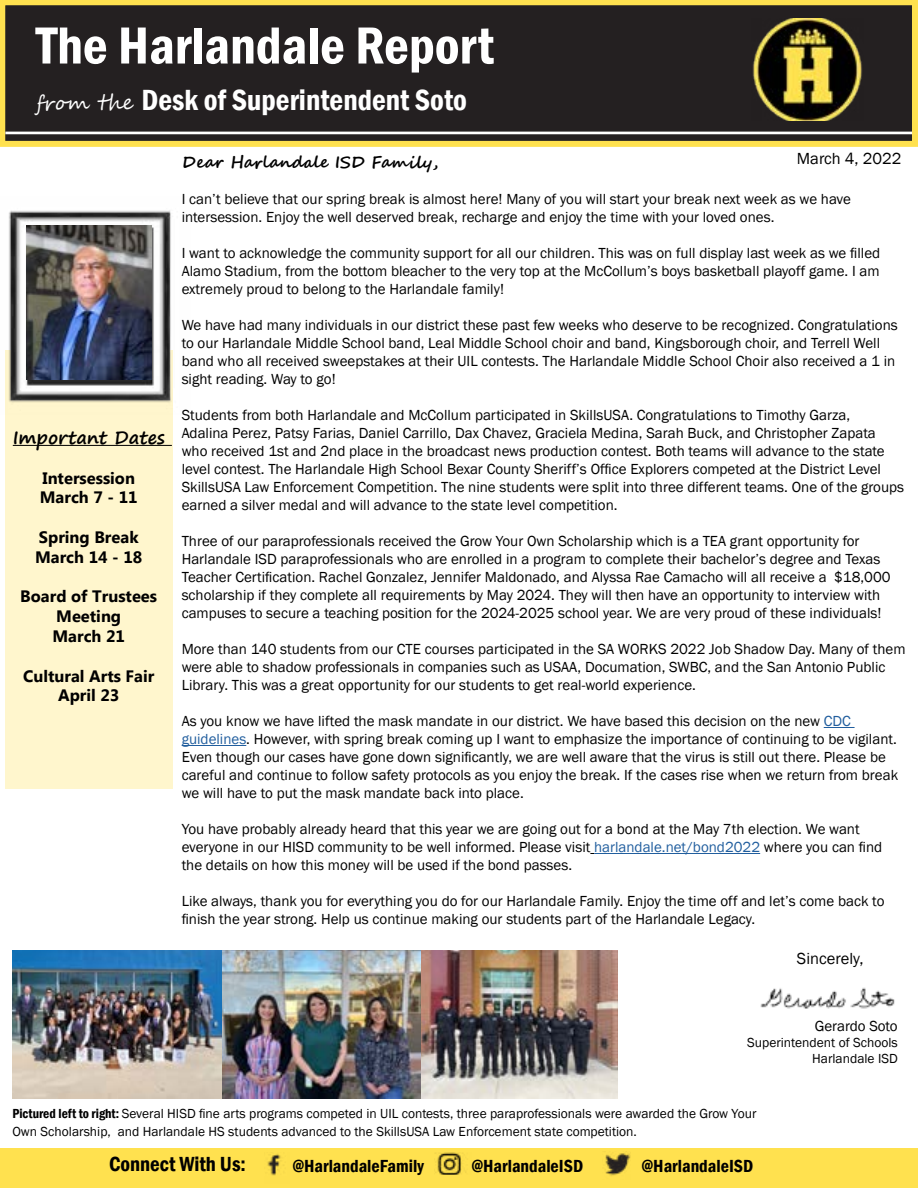
<style>
.page{position:relative;width:918px;height:1188px;background:#fff}
.page>*{position:absolute;margin:0;border:0;box-sizing:border-box;transform-origin:0 0}
.t1{font:600 condensed 54px "Franklin Gothic";color:#fff}
.t2{font:600 condensed 30px "Franklin Gothic";color:#fff}
.t3{font:600 condensed 21px "Franklin Gothic";color:#000}
.t4{font:600 condensed 18px "Franklin Gothic";color:#000}
.t5{font:700 18px "Segoe Print";color:#000}
.t6{font:700 16.5px/19.8px "Microsoft New Tai Lue";color:#000}
.t7{font:700 16.5px "Segoe Script";color:#000}
.t8{font:16.5px "Franklin Gothic";color:#000}
.t9{font:15px/18px "Franklin Gothic";color:#000}
.t10{font:13.5px/18px "Franklin Gothic";color:#000}
.s1{font-family:"Segoe Script";font-weight:400;font-stretch:normal;font-size:21px}
.s2{color:#215e9e}
.s3{font-weight:600;font-stretch:condensed}
</style>
<div class="page">
<hr style="left:824px;top:727px;width:31px;height:1px;background:#215e9e">
<hr style="left:182px;top:745px;width:64px;height:1px;background:#215e9e">
<hr style="left:594px;top:853px;width:166px;height:1px;background:#215e9e">
<div style="left:5px;top:350px;width:168px;height:438px;background:#fff6cd"></div>
<img style="left:9px;top:210px;width:162px;height:193px">
<div style="left:2px;top:2px;width:913px;height:142px;background:#242021"></div>
<div style="left:0;top:0;width:918px;height:147px;border:6px solid #ffe14f"></div>
<div style="left:5px;top:132px;width:907px;height:2px;border:2px solid #fff"></div>
<img style="left:752px;top:18px;width:110px;height:102px">
<div style="left:0;top:1148px;width:918px;height:40px;background:#ffe14f"></div>
<img style="left:605px;top:1151px;width:26px;height:25px">
<img style="left:267px;top:1154px;width:17px;height:22px">
<img style="left:435px;top:1153px;width:31px;height:21px">
<hr style="left:13px;top:445px;width:159px;height:1px;background:#000">
<img style="left:26px;top:225px;width:125px;height:155px">
<img style="left:761px;top:987px;width:134px;height:22px">
<img style="left:12px;top:950px;width:606px;height:148px">
<h1 class="t1" style="left:36px;top:9px;width:459px">The Harlandale Report</h1>
<h2 class="t2" style="left:36px;top:80px;width:433px"><span class="s1">from the</span> Desk of Superintendent Soto</h2>
<p class="t5" style="left:13px;top:421px;width:153px">Important Dates</p>
<p class="t6" style="left:40px;top:469px;width:99px">Intersession<br>March 7 - 11</p>
<p class="t6" style="left:35px;top:529px;width:109px">Spring Break<br>March 14 - 18</p>
<p class="t6" style="left:20px;top:588px;width:138px;text-align:center">Board of Trustees<br>Meeting<br>March 21</p>
<p class="t6" style="left:23px;top:667px;width:133px;text-align:center">Cultural Arts Fair<br>April 23</p>
<p class="t8" style="left:797px;top:148px;width:106px">March 4, 2022</p>
<p class="t7" style="left:182px;top:149px;width:258px">Dear Harlandale ISD Family,</p>
<p class="t9" style="left:182px;top:191px;width:671px">I can’t believe that our spring break is almost here! Many of you will start your break next week as we have intersession. Enjoy the well deserved break, recharge and enjoy the time with your loved ones.</p>
<p class="t9" style="left:182px;top:245px;width:700px;text-align:justify">I want to acknowledge the community support for all our children. This was on full display last week as we filled Alamo Stadium, from the bottom bleacher to the very top at the McCollum’s boys basketball playoff game. I am extremely proud to belong to the Harlandale family!</p>
<p class="t9" style="left:182px;top:317px;width:718px">We have had many individuals in our district these past few weeks who deserve to be recognized. Congratulations to our Harlandale Middle School band, Leal Middle School choir and band, Kingsborough choir, and Terrell Well band who all received sweepstakes at their UIL contests. The Harlandale Middle School Choir also received a 1 in sight reading. Way to go!</p>
<p class="t9" style="left:182px;top:407px;width:724px">Students from both Harlandale and McCollum participated in SkillsUSA. Congratulations to Timothy Garza,<br>Adalina Perez, Patsy Farias, Daniel Carrillo, Dax Chavez, Graciela Medina, Sarah Buck, and Christopher Zapata who received 1st and 2nd place in the broadcast news production contest. Both teams will advance to the state level contest. The Harlandale High School Bexar County Sheriff’s Office Explorers competed at the District Level SkillsUSA Law Enforcement Competition. The nine students were split into three different teams. One of the groups earned a silver medal and will advance to the state level competition.</p>
<p class="t9" style="left:182px;top:533px;width:710px">Three of our paraprofessionals received the Grow Your Own Scholarship which is a TEA grant opportunity for Harlandale ISD paraprofessionals who are enrolled in a program to complete their bachelor’s degree and Texas Teacher Certification. Rachel Gonzalez, Jennifer Maldonado, and Alyssa Rae Camacho will all receive a $18,000 scholarship if they complete all requirements by May 2024. They will then have an opportunity to interview with campuses to secure a teaching position for the 2024-2025 school year. We are very proud of these individuals!</p>
<p class="t9" style="left:182px;top:641px;width:725px">More than 140 students from our CTE courses participated in the SA WORKS 2022 Job Shadow Day. Many of them were able to shadow professionals in companies such as USAA, Documation, SWBC, and the San Antonio Public<br>Library. This was a great opportunity for our students to get real-world experience.</p>
<p class="t9" style="left:182px;top:713px;width:718px">As you know we have lifted the mask mandate in our district. We have based this decision on the new <span class="s2">CDC guidelines</span>. However, with spring break coming up I want to emphasize the importance of continuing to be vigilant.<br>Even though our cases have gone down significantly, we are well aware that the virus is still out there. Please be careful and continue to follow safety protocols as you enjoy the break. If the cases rise when we return from break we will have to put the mask mandate back into place.</p>
<p class="t9" style="left:182px;top:821px;width:702px">You have probably already heard that this year we are going out for a bond at the May 7th election. We want everyone in our HISD community to be well informed. Please visit <span class="s2">harlandale.net/bond2022</span> where you can find the details on how this money will be used if the bond passes.</p>
<p class="t9" style="left:182px;top:893px;width:704px">Like always, thank you for everything you do for our Harlandale Family. Enjoy the time off and let’s come back to finish the year strong. Help us continue making our students part of the Harlandale Legacy.</p>
<p class="t8" style="left:797px;top:948px;width:68px">Sincerely,</p>
<p class="t9" style="left:815px;top:1017px;width:85px">Gerardo Soto</p>
<p class="t10" style="left:747px;top:1035px;width:152px;line-height:16.2px;text-align:right">Superintendent of Schools<br>Harlandale ISD</p>
<p class="t10" style="left:12px;top:1105px;width:746px"><span class="s3">Pictured left to right:</span> Several HISD fine arts programs competed in UIL contests, three paraprofessionals were awarded the Grow Your<br>Own Scholarship, and Harlandale HS students advanced to the SkillsUSA Law Enforcement state competition.</p>
<h3 class="t3" style="left:109px;top:1150px;width:138px">Connect With Us:</h3>
<p class="t4" style="left:293px;top:1154px;width:132px">@HarlandaleFamily</p>
<p class="t4" style="left:472px;top:1154px;width:113px">@HarlandaleISD</p>
<p class="t4" style="left:642px;top:1154px;width:113px">@HarlandaleISD</p>
</div>
